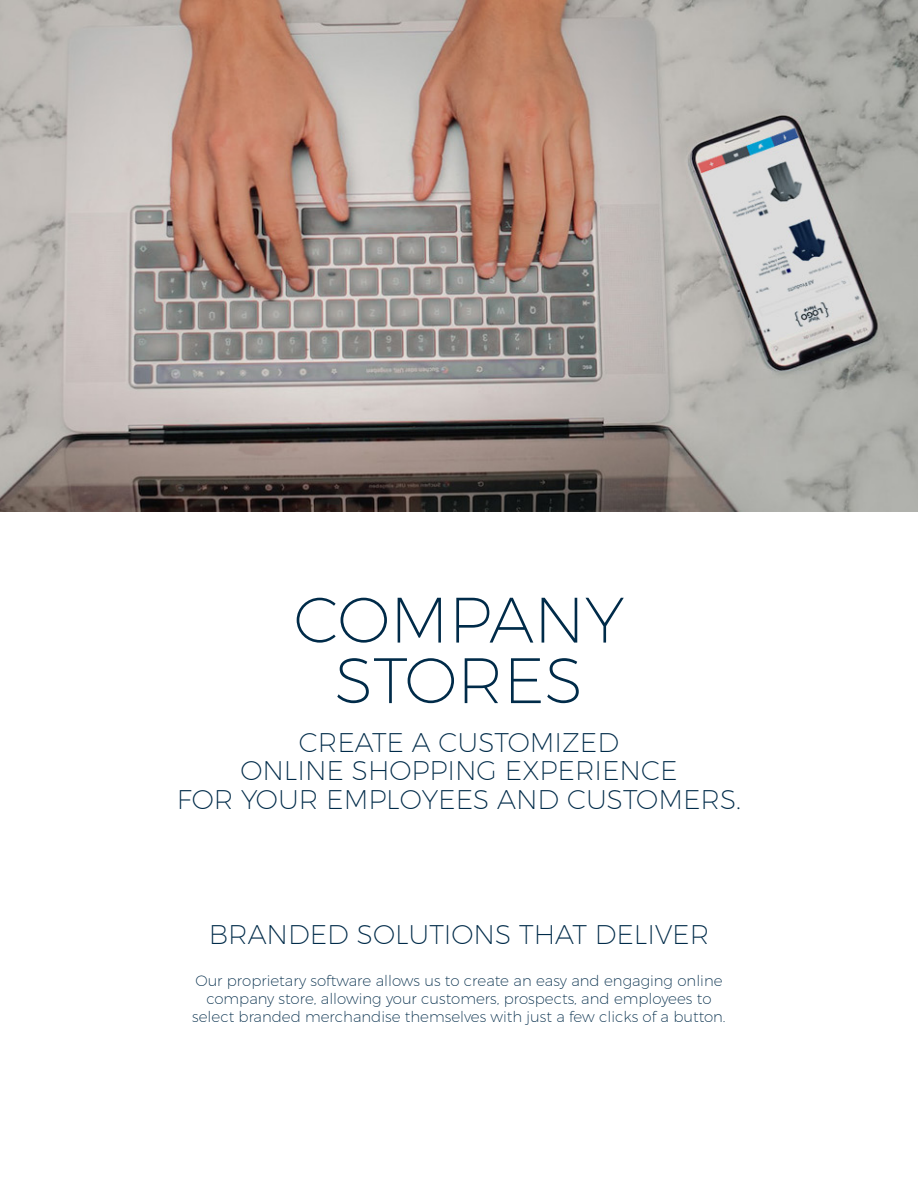
<style>
.page{position:relative;width:918px;height:1188px;background:#fff}
.page>*{position:absolute;margin:0;border:0;box-sizing:border-box;transform-origin:0 0}
.t1{font:64.2px/60.6px "Trueno Ult Lt";color:#002b49;text-align:center}
.t2{font:27px/28.5px "Trueno Ult Lt";color:#002b49;text-align:center}
.t3{font:15px/18px "Trueno Ult Lt";color:#002b49;text-align:center}
</style>
<div class="page">
<img style="left:0;top:0;width:918px;height:512px">
<h1 class="t1" style="left:294px;top:588px;width:332px">COMPANY<br>STORES</h1>
<h2 class="t2" style="left:177px;top:727px;width:566px">CREATE A CUSTOMIZED<br>ONLINE SHOPPING EXPERIENCE<br>FOR YOUR EMPLOYEES AND CUSTOMERS.</h2>
<h2 class="t2" style="left:209px;top:920px;width:502px">BRANDED SOLUTIONS THAT DELIVER</h2>
<p class="t3" style="left:192px;top:971px;width:535px">Our proprietary software allows us to create an easy and engaging online company store, allowing your customers, prospects, and employees to select branded merchandise themselves with just a few clicks of a button.</p>
</div>
